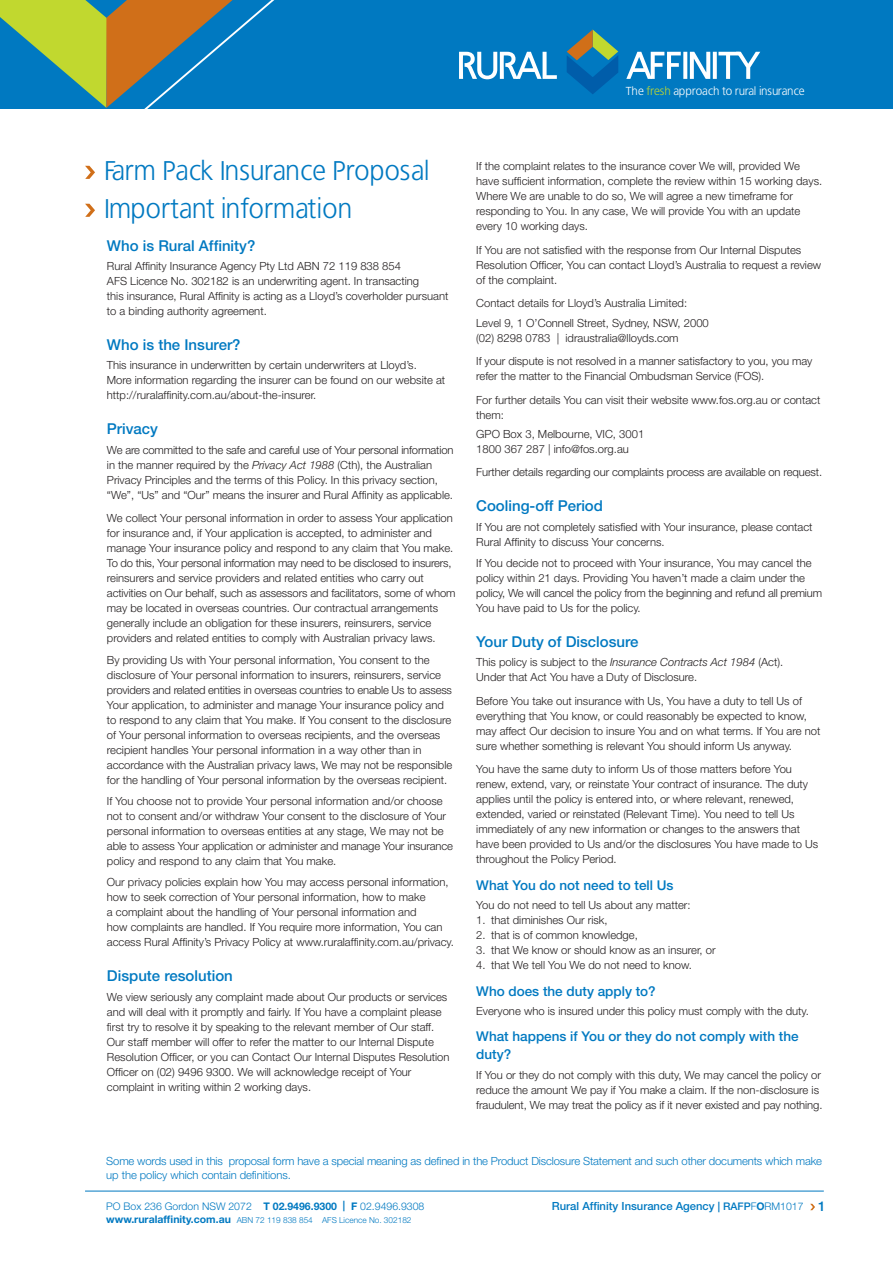
<style>
.page{position:relative;width:893px;height:1263px;background:#fff}
.page>*{position:absolute;margin:0;border:0;box-sizing:border-box;transform-origin:0 0}
.t1{font:27px "Bastardus Sans";color:#0079c1}
.t2{font:500 15px "Helvetica Neue";color:#0079c1}
.t3{font:500 13.5px/18px "Helvetica Neue";color:#0079c1}
.t4{font:11.55px "Bastardus Sans";color:#fff}
.t5{font:300 11.25px/15px "Helvetica Neue";color:#231f20}
.t6{font:300 11.25px/13.5px "Helvetica Neue";letter-spacing:-.01em;color:#0079c1}
.t7{font:500 11.25px "Helvetica Neue";color:#0079c1}
.t8{font:300 10.5px "Helvetica Neue";color:#0079c1}
.t9{font:300 8.25px "Helvetica Neue";color:#0079c1}
.s1{color:#c1d82f}
.s2{font-style:italic}
.s3{font-weight:700}
.s4{font-size:10.5px}
.s5{font-weight:300;font-size:10.5px}
.s6{font-weight:700;font-size:10.5px}
.s7{font-size:13.5px}
</style>
<div class="page">
<div style="left:0;top:0;width:893px;height:109px;background:#0079c1"></div>
<svg style="left:459px;top:52px;width:98px;height:27px"></svg>
<svg style="left:626px;top:52px;width:134px;height:27px"></svg>
<svg style="left:567px;top:30px;width:51px;height:64px"></svg>
<svg style="left:85px;top:166px;width:10px;height:13px"></svg>
<svg style="left:85px;top:204px;width:10px;height:13px"></svg>
<svg style="left:0;top:0;width:275px;height:109px"></svg>
<hr style="left:85px;top:1191px;width:739px;height:1px;background:#0079c1">
<svg style="left:810px;top:1204px;width:5px;height:6px"></svg>
<p class="t4" style="left:626px;top:84px;width:180px">The <span class="s1">fresh</span> approach to rural insurance</p>
<h1 class="t1" style="left:104px;top:155px;width:327px">Farm Pack Insurance Proposal</h1>
<h1 class="t1" style="left:104px;top:193px;width:250px">Important information</h1>
<h2 class="t2" style="left:107px;top:240px;width:150px">Who is Rural Affinity?</h2>
<p class="t5" style="left:107px;top:260px;width:343px">Rural Affinity Insurance Agency Pty Ltd ABN 72 119 838 854<br>AFS Licence No. 302182 is an underwriting agent. In transacting<br>this insurance, Rural Affinity is acting as a Lloyd’s coverholder pursuant to a binding authority agreement.</p>
<h2 class="t2" style="left:107px;top:339px;width:135px">Who is the Insurer?</h2>
<p class="t5" style="left:107px;top:359px;width:340px">This insurance in underwritten by certain underwriters at Lloyd’s.<br>More information regarding the insurer can be found on our website at http://ruralaffinity.com.au/about-the-insurer.</p>
<h2 class="t2" style="left:107px;top:424px;width:53px">Privacy</h2>
<p class="t5" style="left:107px;top:443px;width:348px">We are committed to the safe and careful use of Your personal information in the manner required by the <span class="s2">Privacy Act 1988</span> (Cth), the Australian Privacy Principles and the terms of this Policy. In this privacy section, “We”, “Us” and “Our” means the insurer and Rural Affinity as applicable.</p>
<p class="t5" style="left:107px;top:512px;width:350px">We collect Your personal information in order to assess Your application for insurance and, if Your application is accepted, to administer and manage Your insurance policy and respond to any claim that You make.<br>To do this, Your personal information may need to be disclosed to insurers, reinsurers and service providers and related entities who carry out activities on Our behalf, such as assessors and facilitators, some of whom may be located in overseas countries. Our contractual arrangements generally include an obligation for these insurers, reinsurers, service providers and related entities to comply with Australian privacy laws.</p>
<p class="t5" style="left:107px;top:653px;width:347px">By providing Us with Your personal information, You consent to the disclosure of Your personal information to insurers, reinsurers, service providers and related entities in overseas countries to enable Us to assess Your application, to administer and manage Your insurance policy and to respond to any claim that You make. If You consent to the disclosure of Your personal information to overseas recipients, and the overseas recipient handles Your personal information in a way other than in accordance with the Australian privacy laws, We may not be responsible for the handling of Your personal information by the overseas recipient.</p>
<p class="t5" style="left:107px;top:794px;width:348px">If You choose not to provide Your personal information and/or choose not to consent and/or withdraw Your consent to the disclosure of Your personal information to overseas entities at any stage, We may not be able to assess Your application or administer and manage Your insurance policy and respond to any claim that You make.</p>
<p class="t5" style="left:107px;top:876px;width:348px">Our privacy policies explain how You may access personal information, how to seek correction of Your personal information, how to make<br>a complaint about the handling of Your personal information and<br>how complaints are handled. If You require more information, You can access Rural Affinity’s Privacy Policy at www.ruralaffinity.com.au/privacy.</p>
<h2 class="t2" style="left:107px;top:970px;width:127px">Dispute resolution</h2>
<p class="t5" style="left:107px;top:990px;width:344px">We view seriously any complaint made about Our products or services and will deal with it promptly and fairly. If You have a complaint please first try to resolve it by speaking to the relevant member of Our staff.<br>Our staff member will offer to refer the matter to our Internal Dispute Resolution Officer, or you can Contact Our Internal Disputes Resolution Officer on (02) 9496 9300. We will acknowledge receipt of Your complaint in writing within 2 working days.</p>
<p class="t5" style="left:476px;top:160px;width:347px">If the complaint relates to the insurance cover We will, provided We have sufficient information, complete the review within 15 working days.<br>Where We are unable to do so, We will agree a new timeframe for responding to You. In any case, We will provide You with an update every 10 working days.</p>
<p class="t5" style="left:476px;top:243px;width:346px">If You are not satisfied with the response from Our Internal Disputes<br>Resolution Officer, You can contact Lloyd’s Australia to request a review of the complaint.</p>
<p class="t5" style="left:476px;top:295px;width:234px;line-height:19.2px">Contact details for Lloyd’s Australia Limited:<br>Level 9, 1 O’Connell Street, Sydney, NSW, 2000</p>
<p class="t5" style="left:476px;top:327px;width:338px;line-height:23.5px">(02) 8298 0783 | idraustralia@lloyds.com<br>If your dispute is not resolved in a manner satisfactory to you, you may</p>
<p class="t5" style="left:476px;top:365px;width:346px;line-height:23.5px">refer the matter to the Financial Ombudsman Service (FOS).<br>For further details You can visit their website www.fos.org.au or contact</p>
<p class="t5" style="left:476px;top:406px;width:169px;line-height:19.2px">them:<br>GPO Box 3, Melbourne, VIC, 3001</p>
<p class="t5" style="left:476px;top:438px;width:347px;line-height:23.5px">1800 367 287 | info@fos.org.au<br>Further details regarding our complaints process are available on request.</p>
<h2 class="t2" style="left:476px;top:501px;width:128px">Cooling-off Period</h2>
<p class="t5" style="left:476px;top:520px;width:338px">If You are not completely satisfied with Your insurance, please contact<br>Rural Affinity to discuss Your concerns.</p>
<p class="t5" style="left:476px;top:557px;width:347px">If You decide not to proceed with Your insurance, You may cancel the policy within 21 days. Providing You haven’t made a claim under the policy, We will cancel the policy from the beginning and refund all premium You have paid to Us for the policy.</p>
<h2 class="t2" style="left:476px;top:636px;width:164px">Your Duty of Disclosure</h2>
<p class="t5" style="left:476px;top:656px;width:308px">This policy is subject to the <span class="s2">Insurance Contracts Act 1984</span> (Act).<br>Under that Act You have a Duty of Disclosure.</p>
<p class="t5" style="left:476px;top:694px;width:346px">Before You take out insurance with Us, You have a duty to tell Us of everything that You know, or could reasonably be expected to know, may affect Our decision to insure You and on what terms. If You are not sure whether something is relevant You should inform Us anyway.</p>
<p class="t5" style="left:476px;top:763px;width:343px">You have the same duty to inform Us of those matters before You renew, extend, vary, or reinstate Your contract of insurance. The duty applies until the policy is entered into, or where relevant, renewed, extended, varied or reinstated (Relevant Time). You need to tell Us immediately of any new information or changes to the answers that have been provided to Us and/or the disclosures You have made to Us throughout the Policy Period.</p>
<p class="t3" style="left:476px;top:877px;width:199px">What You do not need to tell Us</p>
<p class="t5" style="left:476px;top:899px;width:216px">You do not need to tell Us about any matter:</p>
<p class="t5" style="left:476px;top:914px;width:133px">1. that diminishes Our risk,</p>
<p class="t5" style="left:476px;top:929px;width:163px">2. that is of common knowledge,</p>
<p class="t5" style="left:476px;top:944px;width:241px">3. that We know or should know as an insurer, or</p>
<p class="t5" style="left:476px;top:959px;width:217px">4. that We tell You We do not need to know.</p>
<p class="t3" style="left:476px;top:983px;width:181px">Who does the duty apply to?</p>
<p class="t5" style="left:476px;top:1004px;width:334px">Everyone who is insured under this policy must comply with the duty.</p>
<p class="t3" style="left:476px;top:1029px;width:324px">What happens if You or they do not comply with the duty?</p>
<p class="t5" style="left:476px;top:1068px;width:348px">If You or they do not comply with this duty, We may cancel the policy or reduce the amount We pay if You make a claim. If the non-disclosure is fraudulent, We may treat the policy as if it never existed and pay nothing.</p>
<p class="t6" style="left:106px;top:1156px;width:717px">Some words used in this proposal form have a special meaning as defined in the Product Disclosure Statement and such other documents which make up the policy which contain definitions.</p>
<p class="t8" style="left:106px;top:1202px;width:320px">PO Box 236 Gordon NSW 2072 <span class="s3">T 02.9496.9300 | F</span> 02.9496.9308</p>
<p class="t7" style="left:552px;top:1202px;width:275px">Rural Affinity Insurance Agency <span class="s4">| RAFP</span><span class="s5">F</span><span class="s6">O</span><span class="s5">RM1017</span> <span class="s7">1</span></p>
<p class="t9" style="left:106px;top:1217px;width:307px"><span class="s6">www.ruralaffinity.com.au</span> ABN 72 119 838 854 AFS Licence No. 302182</p>
</div>
